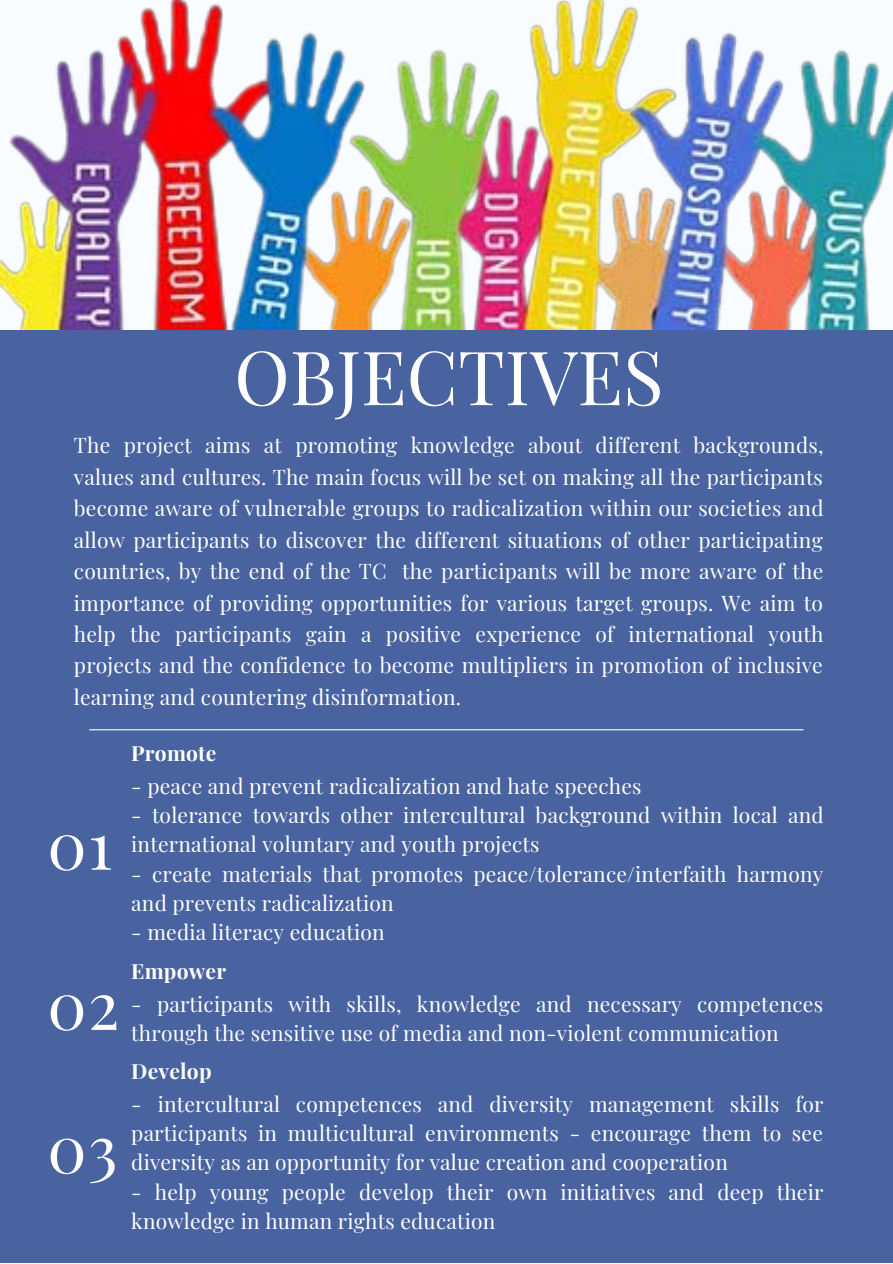
<style>
.page{position:relative;width:893px;height:1264px;background:#fff}
.page>*{position:absolute;margin:0;border:0;box-sizing:border-box;transform-origin:0 0}
.t1{font:75px "Playfair Display";color:#fff}
.t2{font:65.55px "Playfair Display";color:#fff}
.t3{font:21px/31.5px "Playfair Display";letter-spacing:.01em;color:#fff}
.t4{font:700 21px "Playfair Display";letter-spacing:.01em;color:#fff}
</style>
<div class="page">
<div style="left:0;top:0;width:892px;height:1262px;background:#4863a0"></div>
<img style="left:0;top:0;width:892px;height:329px">
<hr style="left:89px;top:729px;width:714px;height:1px;background:#fff">
<p class="t1" style="left:234px;top:324px;width:431px">OBJECTIVES</p>
<p class="t3" style="left:74px;top:428px;width:751px;text-align:justify">The project aims at promoting knowledge about different backgrounds, values and cultures. The main focus will be set on making all the participants become aware of vulnerable groups to radicalization within our societies and allow participants to discover the different situations of other participating countries, by the end of the TC the participants will be more aware of the importance of providing opportunities for various target groups. We aim to help the participants gain a positive experience of international youth projects and the confidence to become multipliers in promotion of inclusive learning and countering disinformation.</p>
<p class="t2" style="left:47px;top:798px;width:66px">01</p>
<p class="t2" style="left:47px;top:958px;width:74px">02</p>
<p class="t2" style="left:47px;top:1102px;width:72px">03</p>
<p class="t4" style="left:131px;top:738px;width:87px">Promote</p>
<p class="t3" style="left:131px;top:769px;width:511px">- peace and prevent radicalization and hate speeches</p>
<p class="t3" style="left:131px;top:799px;width:693px;line-height:29.2px">- tolerance towards other intercultural background within local and international voluntary and youth projects</p>
<p class="t3" style="left:131px;top:858px;width:693px;line-height:29.2px">- create materials that promotes peace/tolerance/interfaith harmony and prevents radicalization</p>
<p class="t3" style="left:131px;top:915px;width:255px">- media literacy education</p>
<p class="t4" style="left:131px;top:956px;width:96px">Empower</p>
<p class="t3" style="left:131px;top:988px;width:693px;line-height:29.2px">- participants with skills, knowledge and necessary competences through the sensitive use of media and non-violent communication</p>
<p class="t4" style="left:131px;top:1056px;width:82px">Develop</p>
<p class="t3" style="left:131px;top:1088px;width:693px;line-height:29.2px;text-align:justify">- intercultural competences and diversity management skills for participants in multicultural environments - encourage them to see diversity as an opportunity for value creation and cooperation</p>
<p class="t3" style="left:131px;top:1176px;width:693px;line-height:29.2px">- help young people develop their own initiatives and deep their knowledge in human rights education</p>
</div>
